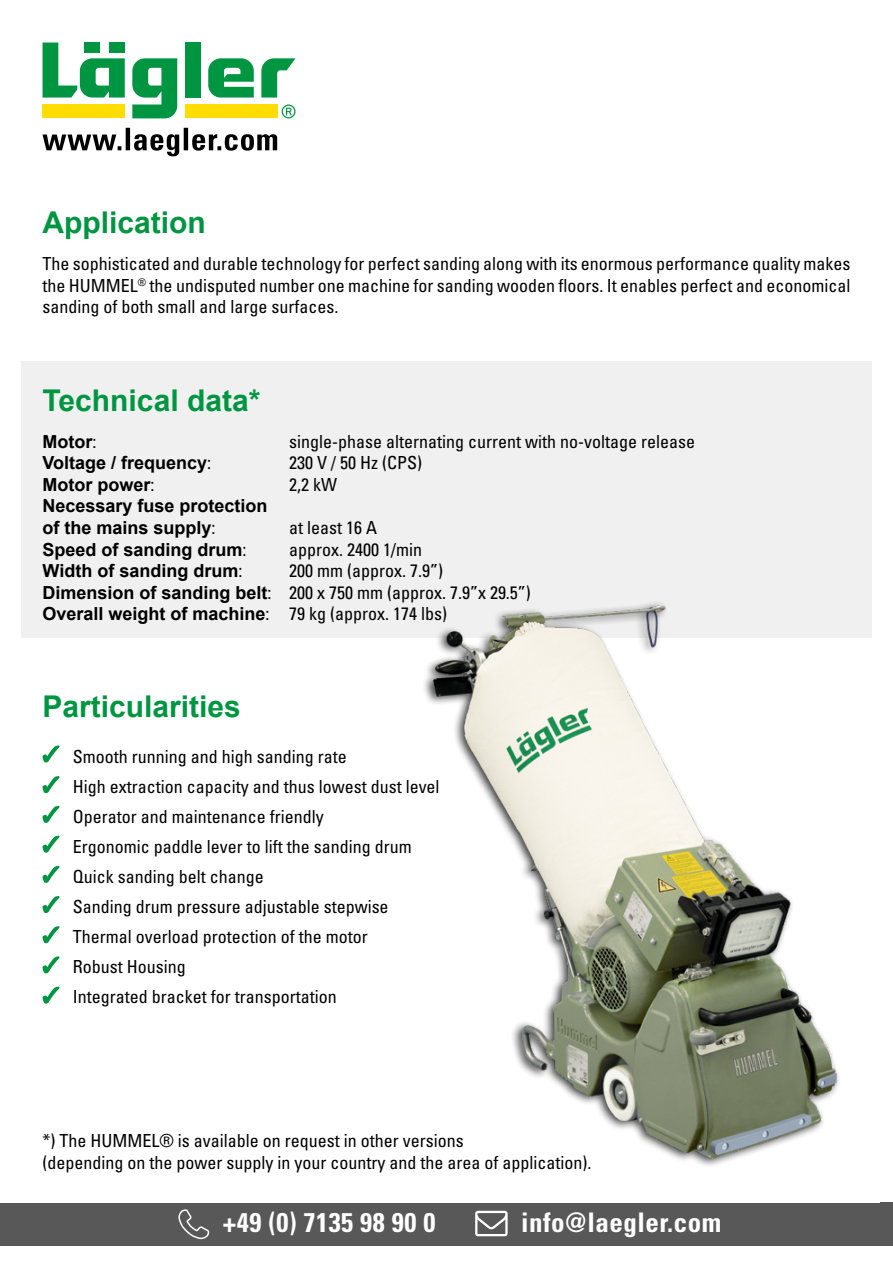
<style>
.page{position:relative;width:893px;height:1263px;background:#fff}
.page>*{position:absolute;margin:0;border:0;box-sizing:border-box;transform-origin:0 0}
.t1{font:700 30px "Arial";color:#009641}
.t2{font:700 condensed 27px "Univers LT Std";letter-spacing:.02em;color:#fff}
.t3{font:condensed 18px/30px "Univers LT Pro";color:#000}
.t4{font:condensed 18px/21.6px "Univers LT Pro";color:#020203;text-align:justify}
.t5{font:700 18px/21.6px "Arial";color:#000}
.s1{font-family:"Univers LT Pro";font-weight:400;font-stretch:condensed}
.s2{font-family:"Arial";font-weight:700;font-stretch:normal}
</style>
<div class="page">
<div style="left:21px;top:361px;width:851px;height:277px;background:#f0f0f0"></div>
<svg style="left:42px;top:926px;width:18px;height:18px"></svg>
<svg style="left:42px;top:896px;width:18px;height:17px"></svg>
<svg style="left:42px;top:865px;width:18px;height:18px"></svg>
<svg style="left:42px;top:835px;width:18px;height:18px"></svg>
<svg style="left:42px;top:805px;width:18px;height:18px"></svg>
<svg style="left:42px;top:776px;width:18px;height:18px"></svg>
<svg style="left:42px;top:745px;width:18px;height:18px"></svg>
<svg style="left:42px;top:986px;width:18px;height:18px"></svg>
<svg style="left:42px;top:956px;width:18px;height:18px"></svg>
<img style="left:424px;top:603px;width:415px;height:563px">
<div style="left:880px;top:1202px;width:13px;height:43px;background:#595858"></div>
<div style="left:43px;top:105px;width:82px;height:13px;background:#fd0"></div>
<div style="left:185px;top:105px;width:92px;height:13px;background:#fd0"></div>
<svg style="left:261px;top:58px;width:35px;height:40px"></svg>
<svg style="left:208px;top:58px;width:46px;height:40px"></svg>
<div style="left:185px;top:43px;width:16px;height:55px;background:#009641"></div>
<svg style="left:132px;top:58px;width:45px;height:60px"></svg>
<svg style="left:43px;top:43px;width:82px;height:55px"></svg>
<svg style="left:282px;top:105px;width:14px;height:13px"></svg>
<svg style="left:43px;top:128px;width:234px;height:28px"></svg>
<div style="left:0;top:1203px;width:893px;height:43px;background:#595858"></div>
<svg style="left:178px;top:1209px;width:32px;height:31px"></svg>
<svg style="left:475px;top:1211px;width:33px;height:25px"></svg>
<h1 class="t1" style="left:43px;top:202px;width:165px">Application</h1>
<p class="t4" style="left:43px;top:253px;width:809px">The sophisticated and durable technology for perfect sanding along with its enormous performance quality makes the HUMMEL<sup>®</sup> the undisputed number one machine for sanding wooden floors. It enables perfect and economical sanding of both small and large surfaces.</p>
<h1 class="t1" style="left:43px;top:379px;width:219px">Technical data*</h1>
<p class="t5" style="left:43px;top:431px;width:55px">Motor<span class="s1">:</span></p>
<p class="t3" style="left:289px;top:426px;width:407px">single-phase alternating current with no-voltage release</p>
<p class="t5" style="left:43px;top:452px;width:170px">Voltage / frequency<span class="s1">:</span></p>
<p class="t3" style="left:289px;top:447px;width:134px">230 V / 50 Hz (CPS)</p>
<p class="t5" style="left:43px;top:474px;width:113px">Motor power<span class="s1">:</span></p>
<p class="t3" style="left:289px;top:469px;width:49px">2,2 kW</p>
<p class="t5" style="left:43px;top:495px;width:227px">Necessary fuse protection of the mains supply<span class="s1">:</span></p>
<p class="t3" style="left:289px;top:512px;width:89px">at least 16 A</p>
<p class="t5" style="left:43px;top:539px;width:206px">Speed of sanding drum<span class="s1">:</span></p>
<p class="t3" style="left:289px;top:534px;width:134px">approx. 2400 1/min</p>
<p class="t5" style="left:43px;top:560px;width:201px">Width of sanding drum<span class="s1">:</span></p>
<p class="t3" style="left:43px;top:560px;width:490px;line-height:21.6px;text-indent:247px">200 mm (approx. 7.9”)<br><span class="s2">Dimension of sanding belt</span>: 200 x 750 mm (approx. 7.9”x 29.5”)</p>
<p class="t5" style="left:42px;top:603px;width:406px">Overall weight of machine<span class="s1">: 79 kg (approx. 174 lbs)</span></p>
<h1 class="t1" style="left:43px;top:686px;width:200px">Particularities</h1>
<p class="t3" style="left:73px;top:741px;width:368px">Smooth running and high sanding rate<br>High extraction capacity and thus lowest dust level Operator and maintenance friendly<br>Ergonomic paddle lever to lift the sanding drum Quick sanding belt change<br>Sanding drum pressure adjustable stepwise Thermal overload protection of the motor<br>Robust Housing<br>Integrated bracket for transportation</p>
<p class="t3" style="left:43px;top:1130px;width:550px;line-height:21.6px">*) The HUMMEL® is available on request in other versions<br>(depending on the power supply in your country and the area of application).</p>
<h2 class="t2" style="left:223px;top:1206px;width:214px">+49 (0) 7135 98 90 0</h2>
<h2 class="t2" style="left:521px;top:1206px;width:202px">info@laegler.com</h2>
</div>
